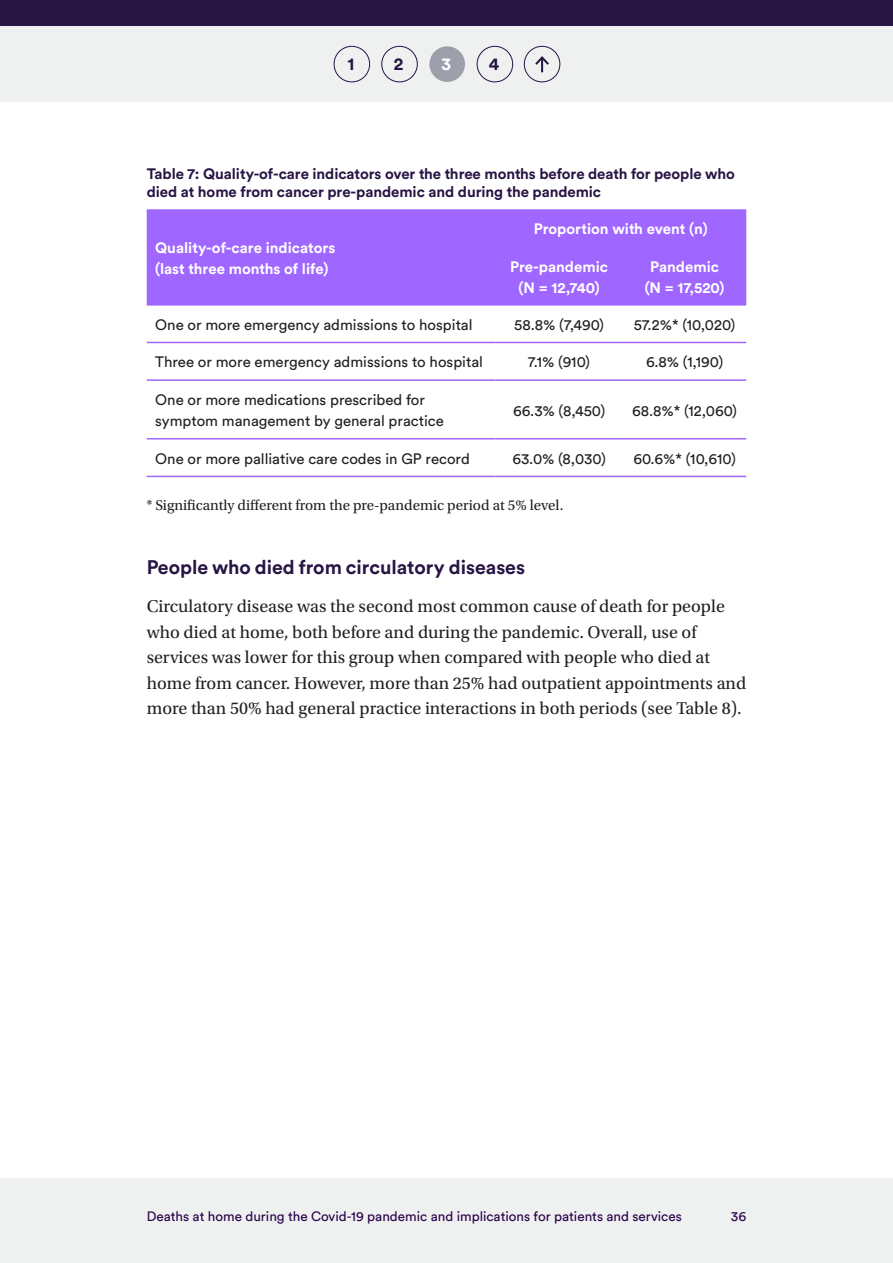
<style>
.page{position:relative;width:893px;height:1263px;background:#fff}
.page>*{position:absolute;margin:0;border:0;box-sizing:border-box;transform-origin:0 0}
.Heading_3{font:700 19.5px "Circular Pro";color:#271544}
.Body_text{font:18px/25.5px "Utopia Std";color:#231f20}
.t1{font:700 17.55px "Circular Pro";color:#271544}
.t2{font:700 17.55px "Circular Pro";color:#fff}
.Table_text_left_al{font:15px/21px "Circular Pro";color:#231f20}
.Table_title{font:700 15px/18px "Circular Pro";letter-spacing:-.005em;color:#271544}
.Table_text_centre{font:15px "Circular Pro";color:#231f20}
.Table_Headre_Cente{font:700 15px "Circular Pro";color:#fff}
.Source_Note{font:15px "Utopia Std";color:#231f20}
.Table_Header_left{font:700 15px/21px "Circular Pro";color:#fff}
.t3{font:13.5px "Circular Pro";color:#280048}
</style>
<div class="page">
<div style="left:0;top:0;width:893px;height:26px;background:#271544"></div>
<div style="left:0;top:26px;width:893px;height:76px;background:#eff0f0"></div>
<div style="left:0;top:1179px;width:893px;height:84px;background:#eff0f0"></div>
<div style="left:429px;top:46px;width:36px;height:36px;background:#9ba0ab;border-radius:50%"></div>
<div style="left:381px;top:46px;width:37px;height:36px;border:1px solid #271544;border-radius:50%"></div>
<div style="left:477px;top:46px;width:36px;height:36px;border:1px solid #271544;border-radius:50%"></div>
<div style="left:524px;top:46px;width:36px;height:36px;border:1px solid #271544;border-radius:50%"></div>
<svg style="left:535px;top:56px;width:14px;height:16px"></svg>
<div style="left:334px;top:46px;width:36px;height:36px;border:1px solid #271544;border-radius:50%"></div>
<div style="left:147px;top:209px;width:599px;height:97px;background:#9f67ff"></div>
<hr style="left:147px;top:438px;width:348px;height:1px;background:#9f67ff">
<hr style="left:495px;top:438px;width:128px;height:1px;background:#9f67ff">
<hr style="left:623px;top:438px;width:123px;height:1px;background:#9f67ff">
<hr style="left:147px;top:476px;width:348px;height:1px;background:#9f67ff">
<hr style="left:495px;top:476px;width:128px;height:1px;background:#9f67ff">
<hr style="left:623px;top:476px;width:123px;height:1px;background:#9f67ff">
<hr style="left:147px;top:342px;width:348px;height:1px;background:#9f67ff">
<hr style="left:495px;top:342px;width:128px;height:1px;background:#9f67ff">
<hr style="left:623px;top:342px;width:123px;height:1px;background:#9f67ff">
<hr style="left:147px;top:379px;width:348px;height:2px;background:#9f67ff">
<hr style="left:495px;top:379px;width:128px;height:2px;background:#9f67ff">
<hr style="left:623px;top:379px;width:123px;height:2px;background:#9f67ff">
<p class="t1" style="left:347px;top:52px;width:8px">1</p>
<p class="t1" style="left:394px;top:52px;width:11px">2</p>
<p class="t2" style="left:441px;top:52px;width:11px">3</p>
<p class="t1" style="left:489px;top:52px;width:12px">4</p>
<p class="Table_title" style="left:147px;top:164px;width:590px">Table 7: Quality-of-care indicators over the three months before death for people who died at home from cancer pre-pandemic and during the pandemic</p>
<p class="Table_Header_left" style="left:155px;top:237px;width:182px">Quality-of-care indicators (last three months of life)</p>
<p class="Table_Headre_Cente" style="left:534px;top:219px;width:176px">Proportion with event (n)</p>
<p class="Table_Headre_Cente" style="left:510px;top:256px;width:99px">Pre-pandemic</p>
<p class="Table_Headre_Cente" style="left:519px;top:277px;width:83px">(N = 12,740)</p>
<p class="Table_Headre_Cente" style="left:650px;top:256px;width:70px">Pandemic</p>
<p class="Table_Headre_Cente" style="left:645px;top:277px;width:81px">(N = 17,520)</p>
<p class="Table_text_left_al" style="left:155px;top:313px;width:319px">One or more emergency admissions to hospital</p>
<p class="Table_text_centre" style="left:514px;top:314px;width:91px">58.8% (7,490)</p>
<p class="Table_text_centre" style="left:634px;top:314px;width:103px">57.2%* (10,020)</p>
<p class="Table_text_left_al" style="left:155px;top:351px;width:329px">Three or more emergency admissions to hospital</p>
<p class="Table_text_centre" style="left:528px;top:352px;width:63px">7.1% (910)</p>
<p class="Table_text_centre" style="left:646px;top:352px;width:79px">6.8% (1,190)</p>
<p class="Table_text_left_al" style="left:155px;top:389px;width:290px">One or more medications prescribed for symptom management by general practice</p>
<p class="Table_text_centre" style="left:513px;top:400px;width:94px">66.3% (8,450)</p>
<p class="Table_text_centre" style="left:632px;top:400px;width:107px">68.8%* (12,060)</p>
<p class="Table_text_left_al" style="left:155px;top:447px;width:316px">One or more palliative care codes in GP record</p>
<p class="Table_text_centre" style="left:512px;top:448px;width:95px">63.0% (8,030)</p>
<p class="Table_text_centre" style="left:633px;top:448px;width:104px">60.6%* (10,610)</p>
<p class="Source_Note" style="left:147px;top:497px;width:418px">* Significantly different from the pre-pandemic period at 5% level.</p>
<p class="Heading_3" style="left:147px;top:553px;width:380px">People who died from circulatory diseases</p>
<p class="Body_text" style="left:147px;top:594px;width:601px">Circulatory disease was the second most common cause of death for people who died at home, both before and during the pandemic. Overall, use of services was lower for this group when compared with people who died at home from cancer. However, more than 25% had outpatient appointments and more than 50% had general practice interactions in both periods (see Table 8).</p>
<p class="t3" style="left:147px;top:1207px;width:537px">Deaths at home during the Covid-19 pandemic and implications for patients and services</p>
<p class="t3" style="left:731px;top:1207px;width:17px">36</p>
</div>
